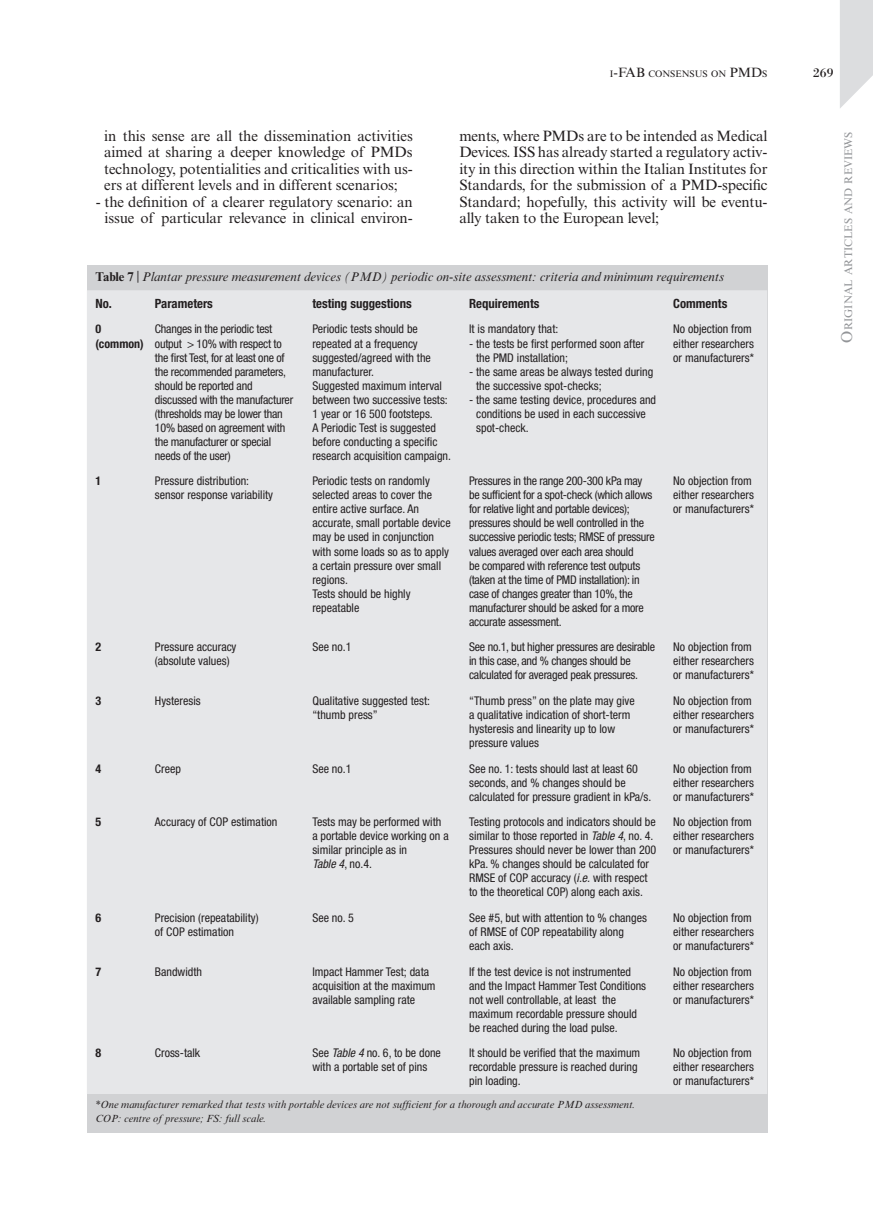
<style>
.page{position:relative;width:873px;height:1212px;background:#fff}
.page>*{position:absolute;margin:0;border:0;box-sizing:border-box;transform-origin:0 0}
.t1{font:15px/16.5px "Times New Roman MT Std";letter-spacing:-.01em;color:#231f20;text-align:justify}
.t2{font:13.5px "Bodoni Std";color:#231f20}
.t3{font:italic 12.75px "Times New Roman MT Std";color:#231f20}
.t4{font:700 condensed 12.75px "Helvetica Neue LT Std";color:#231f20}
.t5{font:condensed 12px/14px "Helvetica Neue LT Std";color:#231f20}
.t6{font:condensed 12px/14px "Helvetica Neue LT Std";letter-spacing:-.02em;color:#231f20}
.t7{font:700 condensed 12px/14px "Helvetica Neue LT Std";color:#231f20}
.t8{font:10.95px "Times New Roman MT Std";color:#939598}
.t9{font:italic 10.5px/13.8px "Times New Roman MT Std";color:#231f20}
.t10{font:9.45px "Times New Roman MT Std";color:#231f20}
.s1{font-size:13.5px}
.s2{font-weight:700;font-style:normal}
.s3{font-style:normal}
.s4{font-style:italic}
.s5{font-size:15.75px}
</style>
<div class="page">
<div style="left:87px;top:265px;width:680px;height:867px;background:#d1d2d4"></div>
<div style="left:87px;top:290px;width:680px;height:803px;background:#e6e7e9"></div>
<svg style="left:840px;top:0;width:33px;height:108px;background:#e1e2e3"></svg>
<p class="t10" style="left:610px;top:68px;width:132px">i<span class="s1">-FAB</span> consensus on <span class="s1">PMD</span></p>
<p class="t10" style="left:762px;top:68px;width:7px">s</p>
<p class="t2" style="left:813px;top:64px;width:22px">269</p>
<p class="t1" style="left:104px;top:127px;width:310px">in this sense are all the dissemination activities aimed at sharing a deeper knowledge of PMDs technology, potentialities and criticalities with us&shy;ers at different levels and in different scenarios;</p>
<p class="t1" style="left:96px;top:193px;width:318px;text-align:center">- the definition of a clearer regulatory scenario: an issue of particular relevance in clinical environ-</p>
<p class="t1" style="left:459px;top:127px;width:310px">ments, where PMDs are to be intended as Medical Devices. ISS has already started a regulatory activ&shy;ity in this direction within the Italian Institutes for Standards, for the submission of a PMD-specific Standard; hopefully, this activity will be eventu&shy;ally taken to the European level;</p>
<p class="t3" style="left:95px;top:269px;width:630px"><span class="s2">Table 7</span> <span class="s3">|</span> Plantar pressure measurement devices (PMD) periodic on-site assessment: criteria and minimum requirements</p>
<p class="t4" style="left:95px;top:295px;width:18px">No.</p>
<p class="t4" style="left:155px;top:295px;width:59px">Parameters</p>
<p class="t4" style="left:312px;top:295px;width:101px">testing suggestions</p>
<p class="t4" style="left:469px;top:295px;width:72px">Requirements</p>
<p class="t4" style="left:673px;top:295px;width:56px">Comments</p>
<p class="t7" style="left:95px;top:322px;width:50px">0 (common)</p>
<p class="t6" style="left:155px;top:322px;width:140px">Changes in the periodic test output &gt; 10% with respect to the first Test, for at least one of the recommended parameters, should be reported and discussed with the manufacturer (thresholds may be lower than<br>10% based on agreement with the manufacturer or special needs of the user)</p>
<p class="t5" style="left:312px;top:322px;width:140px">Periodic tests should be repeated at a frequency suggested/agreed with the manufacturer.<br>Suggested maximum interval between two successive tests:<br>1 year or 16 500 footsteps.<br>A Periodic Test is suggested before conducting a specific research acquisition campaign.</p>
<p class="t5" style="left:469px;top:322px;width:91px">It is mandatory that:</p>
<p class="t5" style="left:673px;top:322px;width:82px">No objection from either researchers or manufacturers*</p>
<p class="t5" style="left:476px;top:336px;width:170px;text-indent:-7px">- the tests be first performed soon after the PMD installation;</p>
<p class="t5" style="left:476px;top:364px;width:179px;text-indent:-7px">- the same areas be always tested during the successive spot-checks;</p>
<p class="t5" style="left:476px;top:392px;width:181px;text-indent:-7px">- the same testing device, procedures and conditions be used in each successive spot-check.</p>
<p class="t7" style="left:95px;top:474px;width:7px">1</p>
<p class="t5" style="left:155px;top:474px;width:120px">Pressure distribution: sensor response variability</p>
<p class="t5" style="left:312px;top:474px;width:140px">Periodic tests on randomly selected areas to cover the entire active surface. An accurate, small portable device may be used in conjunction with some loads so as to apply a certain pressure over small regions.<br>Tests should be highly repeatable</p>
<p class="t6" style="left:469px;top:474px;width:187px">Pressures in the range 200-300 kPa may be sufficient for a spot-check (which allows for relative light and portable devices); pressures should be well controlled in the successive periodic tests; RMSE of pressure values averaged over each area should<br>be compared with reference test outputs (taken at the time of PMD installation): in case of changes greater than 10%, the manufacturer should be asked for a more accurate assessment.</p>
<p class="t5" style="left:673px;top:474px;width:82px">No objection from either researchers or manufacturers*</p>
<p class="t7" style="left:95px;top:640px;width:7px">2</p>
<p class="t5" style="left:155px;top:640px;width:83px">Pressure accuracy (absolute values)</p>
<p class="t5" style="left:312px;top:640px;width:41px">See no.1</p>
<p class="t6" style="left:469px;top:640px;width:187px">See no.1, but higher pressures are desirable in this case, and % changes should be calculated for averaged peak pressures.</p>
<p class="t5" style="left:673px;top:640px;width:82px">No objection from either researchers or manufacturers*</p>
<p class="t7" style="left:95px;top:693px;width:7px">3</p>
<p class="t5" style="left:155px;top:693px;width:47px">Hysteresis</p>
<p class="t5" style="left:312px;top:693px;width:119px">Qualitative suggested test: “thumb press”</p>
<p class="t5" style="left:469px;top:693px;width:167px">“Thumb press” on the plate may give a qualitative indication of short-term hysteresis and linearity up to low pressure values</p>
<p class="t5" style="left:673px;top:693px;width:82px">No objection from either researchers or manufacturers*</p>
<p class="t7" style="left:95px;top:761px;width:7px">4</p>
<p class="t5" style="left:155px;top:761px;width:27px">Creep</p>
<p class="t5" style="left:312px;top:761px;width:41px">See no.1</p>
<p class="t5" style="left:469px;top:761px;width:184px">See no. 1: tests should last at least 60 seconds, and % changes should be calculated for pressure gradient in kPa/s.</p>
<p class="t5" style="left:673px;top:761px;width:82px">No objection from either researchers or manufacturers*</p>
<p class="t7" style="left:95px;top:814px;width:7px">5</p>
<p class="t5" style="left:155px;top:815px;width:124px">Accuracy of COP estimation</p>
<p class="t5" style="left:312px;top:815px;width:138px">Tests may be performed with a portable device working on a similar principle as in<br><span class="s4">Table 4</span>, no.4.</p>
<p class="t5" style="left:469px;top:814px;width:189px">Testing protocols and indicators should be similar to those reported in <span class="s4">Table 4</span>, no. 4.<br>Pressures should never be lower than 200 kPa. % changes should be calculated for RMSE of COP accuracy (<span class="s4">i.e.</span> with respect to the theoretical COP) along each axis.</p>
<p class="t5" style="left:673px;top:815px;width:82px">No objection from either researchers or manufacturers*</p>
<p class="t7" style="left:95px;top:910px;width:7px">6</p>
<p class="t5" style="left:155px;top:910px;width:105px">Precision (repeatability) of COP estimation</p>
<p class="t5" style="left:312px;top:910px;width:43px">See no. 5</p>
<p class="t5" style="left:469px;top:910px;width:179px">See #5, but with attention to % changes of RMSE of COP repeatability along each axis.</p>
<p class="t5" style="left:673px;top:910px;width:82px">No objection from either researchers or manufacturers*</p>
<p class="t7" style="left:95px;top:964px;width:7px">7</p>
<p class="t5" style="left:155px;top:964px;width:49px">Bandwidth</p>
<p class="t5" style="left:312px;top:964px;width:125px">Impact Hammer Test; data acquisition at the maximum available sampling rate</p>
<p class="t5" style="left:469px;top:964px;width:179px">If the test device is not instrumented and the Impact Hammer Test Conditions not well controllable, at least the maximum recordable pressure should be reached during the load pulse.</p>
<p class="t5" style="left:673px;top:964px;width:82px">No objection from either researchers or manufacturers*</p>
<p class="t7" style="left:95px;top:1045px;width:7px">8</p>
<p class="t5" style="left:155px;top:1046px;width:47px">Cross-talk</p>
<p class="t5" style="left:312px;top:1046px;width:130px">See <span class="s4">Table 4</span> no. 6, to be done with a portable set of pins</p>
<p class="t5" style="left:469px;top:1046px;width:173px">It should be verified that the maximum recordable pressure is reached during pin loading.</p>
<p class="t5" style="left:673px;top:1046px;width:82px">No objection from either researchers or manufacturers*</p>
<p class="t9" style="left:95px;top:1097px;width:541px">*One manufacturer remarked that tests with portable devices are not sufficient for a thorough and accurate PMD assessment.<br>COP: centre of pressure; FS: full scale.</p>
<p class="t8" style="left:842px;top:342px;width:212px;rotate:-90deg"><span class="s5">O</span>riginal articles and reviews</p>
</div>
